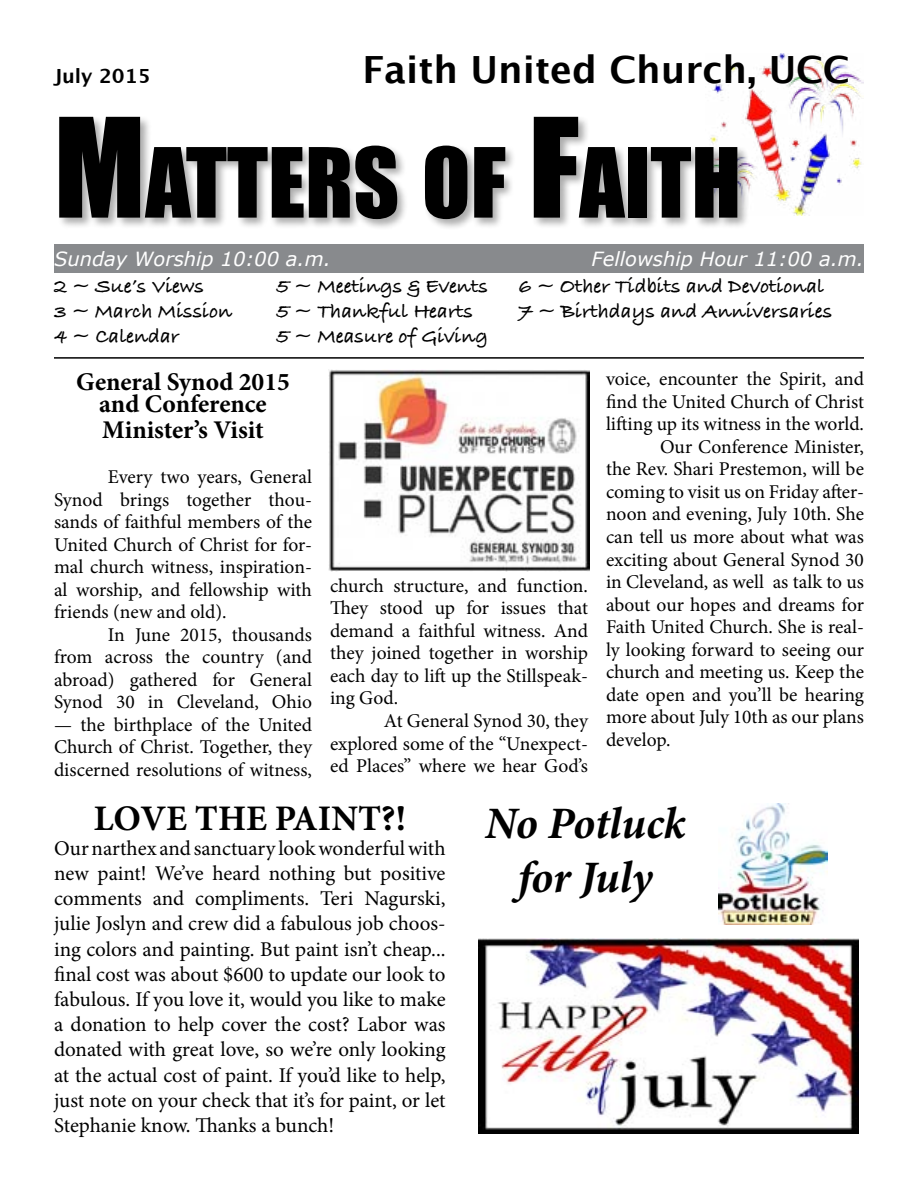
<style>
.page{position:relative;width:918px;height:1188px;background:#fff}
.page>*{position:absolute;margin:0;border:0;box-sizing:border-box;transform-origin:0 0}
.t1{font:89.25px "Impact";color:#000}
.t2{font:italic 700 45px/54px "Minion Pro";letter-spacing:-.01em;color:#000;text-align:center}
.t3{font:700 37.5px "Lucida Grande";color:#000}
.t4{font:700 36px "Minion Pro";color:#000}
.t5{font:700 25.5px/22.5px "Minion Pro";color:#000;text-align:center}
.t6{font:21px/25.2px "Minion Pro";letter-spacing:-.005em;color:#000;text-align:justify}
.t7{font:700 21px/25.2px "Bradley Hand ITCTT";color:#000}
.t8{font:19.5px/22.5px "Minion Pro";letter-spacing:-.005em;color:#000;text-align:justify}
.t9{font:italic 19.5px "Verdana";color:#fff}
.t10{font:700 19.5px "Lucida Grande";color:#000}
.s1{font-size:127.5px}
</style>
<div class="page">
<img style="left:712px;top:54px;width:152px;height:161px">
<div style="left:58px;top:116px;width:691px;height:114px;background:#000;opacity:.33"></div>
<div style="left:54px;top:245px;width:810px;height:28px;background:#888a8d"></div>
<hr style="left:54px;top:357px;width:810px;height:2px;background:#000">
<img style="left:718px;top:804px;width:110px;height:121px">
<img style="left:329px;top:369px;width:260px;height:202px">
<img style="left:478px;top:939px;width:380px;height:195px">
<h3 class="t3" style="left:363px;top:40px;width:489px">Faith United Church, UCC</h3>
<h1 class="t1" style="left:54px;top:113px;width:689px"><span class="s1">M</span>ATTERS OF <span class="s1">F</span>AITH</h1>
<p class="t9" style="left:54px;top:247px;width:278px">Sunday Worship 10:00 a.m.</p>
<p class="t9" style="left:592px;top:247px;width:274px">Fellowship Hour 11:00 a.m.</p>
<p class="t7" style="left:54px;top:273px;width:180px">2 ~ Sue’s Views<br>3 ~ March Mission<br>4 ~ Calendar</p>
<p class="t7" style="left:276px;top:273px;width:213px">5 ~ Meetings &amp; Events<br>5 ~ Thankful Hearts<br>5 ~ Measure of Giving</p>
<p class="t7" style="left:518px;top:273px;width:315px">6 ~ Other Tidbits and Devotional<br>7 ~ Birthdays and Anniversaries</p>
<p class="t10" style="left:54px;top:61px;width:98px">July 2015</p>
<h3 class="t5" style="left:76px;top:370px;width:215px">General Synod 2015 and Conference</h3>
<h3 class="t5" style="left:102px;top:418px;width:163px">Minister’s Visit</h3>
<p class="t8" style="left:54px;top:466px;width:260px;text-indent:54px">Every two years, General Synod brings together thou&shy;sands of faithful members of the United Church of Christ for for&shy;mal church witness, inspiration&shy;al worship, and fellowship with friends (new and old).</p>
<p class="t8" style="left:54px;top:624px;width:260px;text-indent:54px">In June 2015, thousands from across the country (and abroad) gathered for General Synod 30 in Cleveland, Ohio</p>
<p class="t8" style="left:54px;top:714px;width:260px">— the birthplace of the United Church of Christ. Together, they discerned resolutions of witness,</p>
<p class="t8" style="left:330px;top:575px;width:260px">church structure, and function.<br>They stood up for issues that demand a faithful witness. And they joined together in worship each day to lift up the Stillspeak&shy;ing God.</p>
<p class="t8" style="left:330px;top:710px;width:260px;text-indent:54px">At General Synod 30, they explored some of the “Unexpect&shy;ed Places” where we hear God’s</p>
<p class="t8" style="left:606px;top:368px;width:260px">voice, encounter the Spirit, and</p>
<p class="t8" style="left:606px;top:391px;width:260px">find the United Church of Christ</p>
<p class="t8" style="left:606px;top:413px;width:260px">lifting up its witness in the world.</p>
<p class="t8" style="left:660px;top:436px;width:205px">Our Conference Minister,</p>
<p class="t8" style="left:606px;top:458px;width:259px">the Rev. Shari Prestemon, will be</p>
<p class="t8" style="left:606px;top:481px;width:260px">coming to visit us on Friday after-</p>
<p class="t8" style="left:606px;top:503px;width:260px">noon and evening, July 10th. She</p>
<p class="t8" style="left:606px;top:526px;width:259px">can tell us more about what was</p>
<p class="t8" style="left:606px;top:548px;width:259px">exciting about General Synod 30</p>
<p class="t8" style="left:606px;top:571px;width:259px">in Cleveland, as well as talk to us</p>
<p class="t8" style="left:606px;top:593px;width:259px">about our hopes and dreams for</p>
<p class="t8" style="left:606px;top:616px;width:260px">Faith United Church. She is real-</p>
<p class="t8" style="left:606px;top:638px;width:260px">ly looking forward to seeing our</p>
<p class="t8" style="left:606px;top:661px;width:259px">church and meeting us. Keep the</p>
<p class="t8" style="left:606px;top:683px;width:260px">date open and you’ll be hearing</p>
<p class="t8" style="left:606px;top:706px;width:259px">more about July 10th as our plans</p>
<p class="t8" style="left:606px;top:728px;width:66px">develop.</p>
<h3 class="t4" style="left:94px;top:793px;width:314px">LOVE THE PAINT?!</h3>
<p class="t6" style="left:54px;top:836px;width:393px">Our narthex and sanctuary look wonderful with new paint! We’ve heard nothing but positive comments and compliments. Teri Nagurski, julie Joslyn and crew did a fabulous job choos&shy;ing colors and painting. But paint isn’t cheap... final cost was about $600 to update our look to fabulous. If you love it, would you like to make a donation to help cover the cost? Labor was donated with great love, so we’re only looking at the actual cost of paint. If you’d like to help, just note on your check that it’s for paint, or let Stephanie know. Thanks a bunch!</p>
<h2 class="t2" style="left:485px;top:796px;width:202px">No Potluck for July</h2>
</div>
